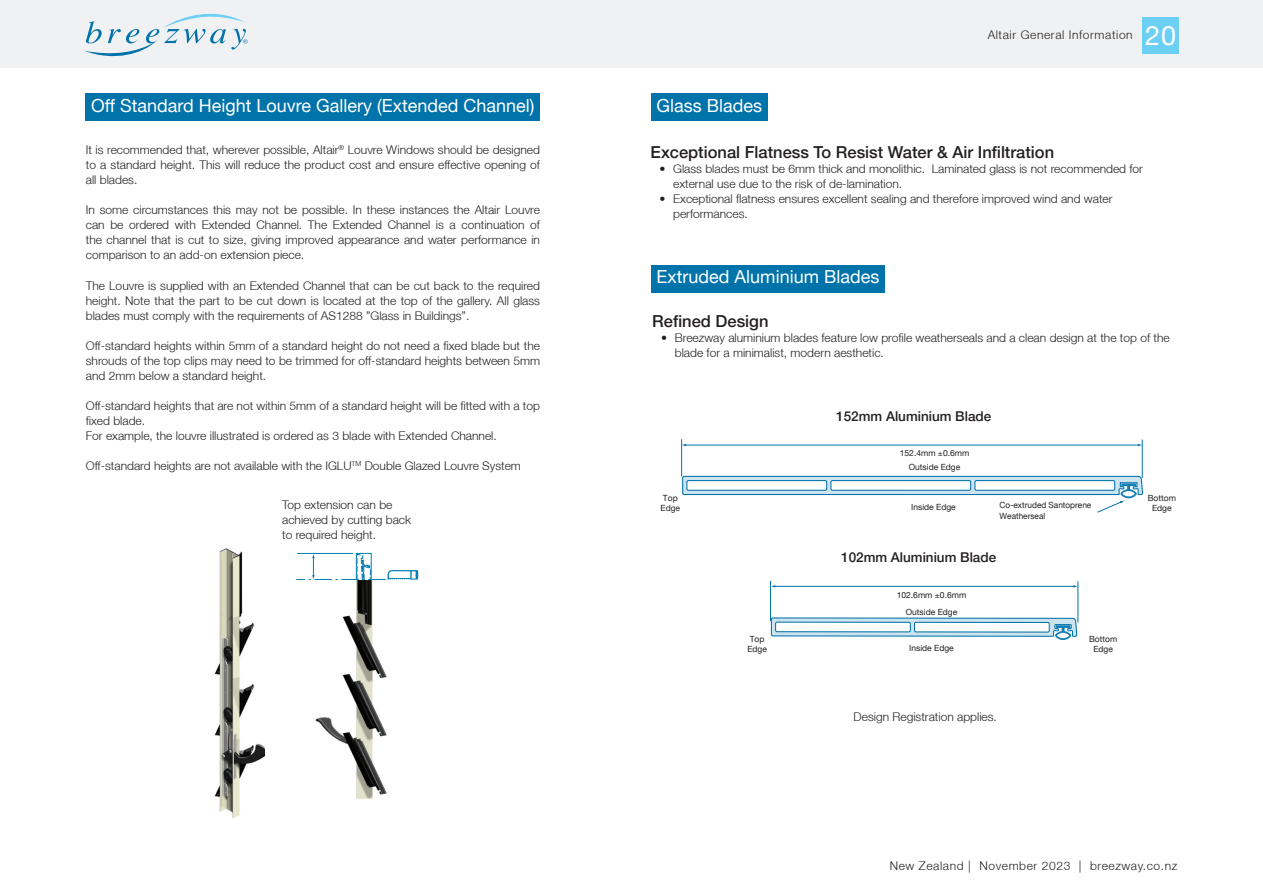
<style>
.page{position:relative;width:1263px;height:893px;background:#fff}
.page>*{position:absolute;margin:0;border:0;box-sizing:border-box;transform-origin:0 0}
.t1{font:27px "Helvetica Neue LT";color:#fff}
.TITLE{font:18px "Helvetica Neue LT";color:#fff}
.TITLE_Black{font:500 16.5px "Helvetica Neue LT";color:#231f20}
.TITLE_Black_Small{font:500 13.5px "Helvetica Neue LT";color:#231f20}
.Body_Text{font:300 12px/15px "Helvetica Neue LT";color:#231f20}
.Body_Text-2{font:300 12px "Helvetica Neue LT";letter-spacing:.05em;color:#231f20}
.t2{font:8.55px/10.2px "Helvetica Neue LT";color:#231f20;text-align:center}
</style>
<div class="page">
<img style="left:214px;top:548px;width:51px;height:271px">
<img style="left:315px;top:580px;width:72px;height:219px">
<svg style="left:296px;top:553px;width:122px;height:27px"></svg>
<div style="left:86px;top:93px;width:454px;height:28px;background:#0073ab"></div>
<div style="left:651px;top:93px;width:117px;height:28px;background:#0073ab"></div>
<div style="left:651px;top:265px;width:234px;height:27px;background:#0073ab"></div>
<hr style="left:1142px;top:440px;width:1px;height:38px;background:#0073ab">
<hr style="left:681px;top:439px;width:1px;height:37px;background:#0073ab">
<hr style="left:685px;top:445px;width:454px;height:1px;background:#0073ab">
<svg style="left:682px;top:475px;width:461px;height:38px"></svg>
<hr style="left:1078px;top:581px;width:1px;height:41px;background:#0073ab">
<hr style="left:770px;top:581px;width:1px;height:40px;background:#0073ab">
<hr style="left:774px;top:586px;width:300px;height:1px;background:#0073ab">
<svg style="left:1073px;top:585px;width:5px;height:3px"></svg>
<svg style="left:770px;top:617px;width:308px;height:23px"></svg>
<div style="left:0;top:0;width:1263px;height:67px;background:#f0f1f2"></div>
<svg style="left:84px;top:14px;width:164px;height:43px"></svg>
<div style="left:1143px;top:17px;width:36px;height:36px;background:#6bcff6"></div>
<p class="TITLE" style="left:91px;top:95px;width:445px">Off Standard Height Louvre Gallery (Extended Channel)</p>
<p class="Body_Text" style="left:86px;top:142px;width:456px;text-align:justify">It is recommended that, wherever possible, Altair<sup>®</sup> Louvre Windows should be designed to a standard height. This will reduce the product cost and ensure effective opening of all blades.</p>
<p class="Body_Text" style="left:86px;top:202px;width:456px;text-align:justify">In some circumstances this may not be possible. In these instances the Altair Louvre can be ordered with Extended Channel. The Extended Channel is a continuation of the channel that is cut to size, giving improved appearance and water performance in comparison to an add-on extension piece.</p>
<p class="Body_Text" style="left:86px;top:277px;width:456px;text-align:justify">The Louvre is supplied with an Extended Channel that can be cut back to the required height. Note that the part to be cut down is located at the top of the gallery. All glass blades must comply with the requirements of AS1288 ”Glass in Buildings”.</p>
<p class="Body_Text" style="left:86px;top:337px;width:456px;text-align:justify">Off-standard heights within 5mm of a standard height do not need a fixed blade but the shrouds of the top clips may need to be trimmed for off-standard heights between 5mm and 2mm below a standard height.</p>
<p class="Body_Text" style="left:86px;top:397px;width:456px">Off-standard heights that are not within 5mm of a standard height will be fitted with a top fixed blade.</p>
<p class="Body_Text" style="left:86px;top:427px;width:412px">For example, the louvre illustrated is ordered as 3 blade with Extended Channel.</p>
<p class="Body_Text" style="left:86px;top:457px;width:437px">Off-standard heights are not available with the IGLU<sup>TM</sup> Double Glazed Louvre System</p>
<p class="Body_Text" style="left:282px;top:496px;width:130px">Top extension can be achieved by cutting back to required height.</p>
<p class="TITLE" style="left:657px;top:95px;width:107px">Glass Blades</p>
<p class="Body_Text-2" style="left:988px;top:27px;width:147px">Altair General Information</p>
<h1 class="t1" style="left:1145px;top:19px;width:32px">20</h1>
<p class="TITLE_Black" style="left:651px;top:142px;width:405px">Exceptional Flatness To Resist Water &amp; Air Infiltration</p>
<p class="Body_Text" style="left:673px;top:161px;width:471px;text-indent:-14px">• Glass blades must be 6mm thick and monolithic. Laminated glass is not recommended for external use due to the risk of de-lamination.</p>
<p class="Body_Text" style="left:673px;top:191px;width:441px;text-indent:-14px">• Exceptional flatness ensures excellent sealing and therefore improved wind and water performances.</p>
<p class="TITLE" style="left:657px;top:266px;width:224px">Extruded Aluminium Blades</p>
<p class="TITLE_Black" style="left:652px;top:311px;width:118px">Refined Design</p>
<p class="Body_Text" style="left:675px;top:330px;width:496px;text-indent:-14px">• Breezway aluminium blades feature low profile weatherseals and a clean design at the top of the blade for a minimalist, modern aesthetic.</p>
<p class="TITLE_Black_Small" style="left:836px;top:408px;width:157px">152mm Aluminium Blade</p>
<p class="t2" style="left:900px;top:446px;width:71px;line-height:14.2px">152.4mm ±0.6mm<br>Outside Edge</p>
<p class="t2" style="left:660px;top:493px;width:21px;text-align:left">Top<br>Edge</p>
<p class="t2" style="left:911px;top:502px;width:46px">Inside Edge</p>
<p class="t2" style="left:1000px;top:500px;width:93px;text-align:left">Co-extruded Santoprene<br>Weatherseal</p>
<p class="TITLE_Black_Small" style="left:841px;top:549px;width:157px">102mm Aluminium Blade</p>
<p class="t2" style="left:747px;top:634px;width:21px;text-align:left">Top<br>Edge</p>
<p class="t2" style="left:897px;top:589px;width:71px">102.6mm ±0.6mm</p>
<p class="t2" style="left:906px;top:606px;width:53px">Outside Edge</p>
<p class="t2" style="left:909px;top:643px;width:46px">Inside Edge</p>
<p class="Body_Text" style="left:853px;top:709px;width:145px">Design Registration applies.</p>
<p class="t2" style="left:1089px;top:634px;width:30px">Bottom<br>Edge</p>
<p class="t2" style="left:1148px;top:493px;width:30px">Bottom<br>Edge</p>
<p class="Body_Text-2" style="left:890px;top:858px;width:289px">New Zealand | November 2023 | breezway.co.nz</p>
</div>
